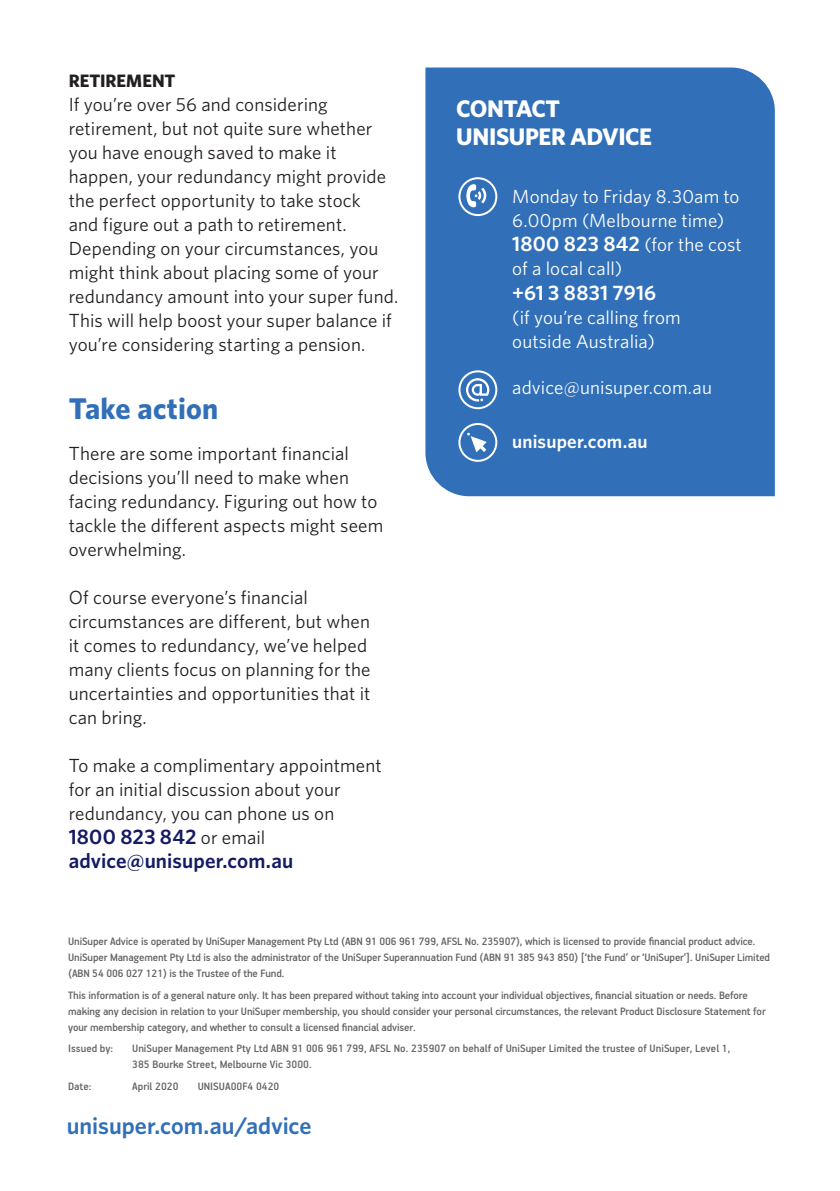
<style>
.page{position:relative;width:840px;height:1191px;background:#fff}
.page>*{position:absolute;margin:0;border:0;box-sizing:border-box;transform-origin:0 0}
.t1{font:700 30px "Whitney";letter-spacing:.01em;color:#3170b8}
.t2{font:600 24px "Whitney";color:#3170b8}
.t3{font:700 24px/28px "Whitney";letter-spacing:-.02em;color:#fff}
.t4{font:600 21px/24px "Whitney";letter-spacing:.005em;color:#141b64}
.t5{font:600 21px "Whitney";letter-spacing:.005em;color:#fff}
.t6{font:19px/24px "Whitney";letter-spacing:.005em;color:#231f20}
.t7{font:19px/24px "Whitney";letter-spacing:.005em;color:#fff}
.t8{font:600 19px "Whitney";letter-spacing:.01em;color:#fff}
.t9{font:700 18px "Whitney";letter-spacing:-.005em;color:#231f20}
.t10{font:500 12px/16px "PF Handbook Pro";letter-spacing:-.01em;color:#636366}
.s1{font-weight:400;font-size:19px;color:#231f20}
.s2{font-weight:600;font-size:21px}
</style>
<div class="page">
<div style="left:425px;top:67px;width:350px;height:430px;background:#3170b8"></div>
<svg style="left:466px;top:432px;width:20px;height:20px"></svg>
<svg style="left:466px;top:184px;width:21px;height:24px"></svg>
<svg style="left:465px;top:378px;width:24px;height:23px"></svg>
<div style="left:458px;top:423px;width:39px;height:39px;border:2px solid #fff;border-radius:50%"></div>
<div style="left:458px;top:370px;width:39px;height:39px;border:2px solid #fff;border-radius:50%"></div>
<div style="left:458px;top:177px;width:39px;height:39px;border:2px solid #fff;border-radius:50%"></div>
<h3 class="t9" style="left:69px;top:69px;width:108px">RETIREMENT</h3>
<p class="t6" style="left:69px;top:92px;width:331px">If you’re over 56 and considering retirement, but not quite sure whether you have enough saved to make it happen, your redundancy might provide the perfect opportunity to take stock<br>and figure out a path to retirement.<br>Depending on your circumstances, you might think about placing some of your redundancy amount into your super fund.<br>This will help boost your super balance if you’re considering starting a pension.</p>
<h1 class="t1" style="left:69px;top:388px;width:151px">Take action</h1>
<h3 class="t6" style="left:69px;top:441px;width:316px">There are some important financial decisions you’ll need to make when facing redundancy. Figuring out how to tackle the different aspects might seem overwhelming.</h3>
<h3 class="t6" style="left:69px;top:585px;width:303px">Of course everyone’s financial circumstances are different, but when it comes to redundancy, we’ve helped many clients focus on planning for the uncertainties and opportunities that it can bring.</h3>
<h3 class="t6" style="left:69px;top:753px;width:314px">To make a complimentary appointment for an initial discussion about your redundancy, you can phone us on</h3>
<h3 class="t4" style="left:69px;top:824px;width:226px">1800 823 842 <span class="s1">or email </span>advice@unisuper.com.au</h3>
<h2 class="t3" style="left:456px;top:94px;width:197px">CONTACT<br>UNISUPER ADVICE</h2>
<h3 class="t7" style="left:512px;top:184px;width:231px">Monday to Friday 8.30am to<br>6.00pm (Melbourne time)<br><span class="s2">1800 823 842</span> (for the cost of a local call)</h3>
<h3 class="t5" style="left:512px;top:278px;width:145px">+61 3 8831 7916</h3>
<h3 class="t7" style="left:512px;top:304px;width:170px">(if you’re calling from outside Australia)</h3>
<h3 class="t7" style="left:512px;top:375px;width:201px">advice@unisuper.com.au</h3>
<h3 class="t8" style="left:512px;top:429px;width:137px">unisuper.com.au</h3>
<p class="t10" style="left:68px;top:932px;width:703px">UniSuper Advice is operated by UniSuper Management Pty Ltd (ABN 91 006 961 799, AFSL No. 235907), which is licensed to provide financial product advice.<br>UniSuper Management Pty Ltd is also the administrator of the UniSuper Superannuation Fund (ABN 91 385 943 850) [‘the Fund’ or ‘UniSuper’]. UniSuper Limited (ABN 54 006 027 121) is the Trustee of the Fund.</p>
<p class="t10" style="left:68px;top:986px;width:698px">This information is of a general nature only. It has been prepared without taking into account your individual objectives, financial situation or needs. Before making any decision in relation to your UniSuper membership, you should consider your personal circumstances, the relevant Product Disclosure Statement for your membership category, and whether to consult a licensed financial adviser.</p>
<p class="t10" style="left:68px;top:1040px;width:47px">Issued by:</p>
<p class="t10" style="left:132px;top:1040px;width:599px">UniSuper Management Pty Ltd ABN 91 006 961 799, AFSL No. 235907 on behalf of UniSuper Limited the trustee of UniSuper, Level 1,<br>385 Bourke Street, Melbourne Vic 3000.</p>
<p class="t10" style="left:68px;top:1077px;width:25px">Date:</p>
<p class="t10" style="left:132px;top:1077px;width:48px">April 2020</p>
<p class="t10" style="left:198px;top:1077px;width:83px">UNISUA00F4 0420</p>
<h2 class="t2" style="left:67px;top:1109px;width:246px">unisuper.com.au/advice</h2>
</div>
